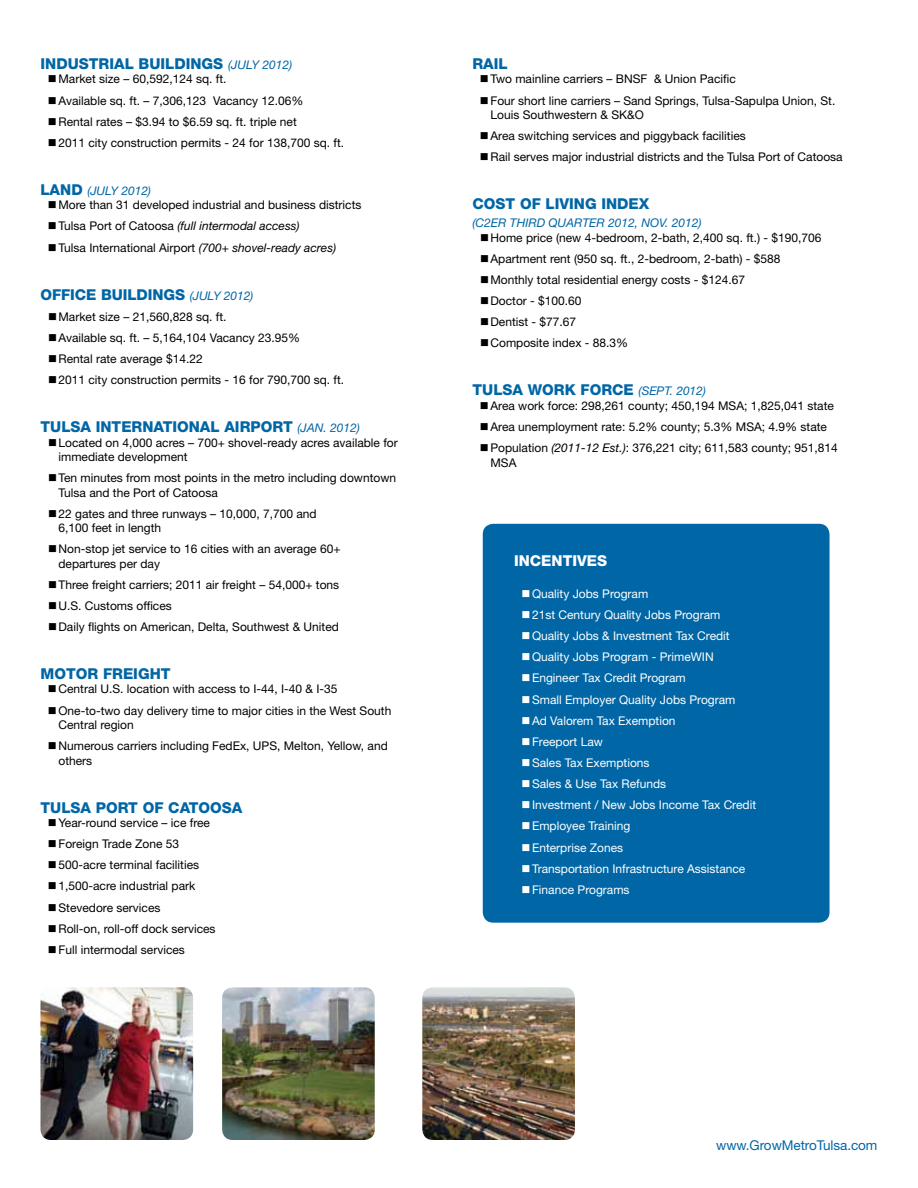
<style>
.page{position:relative;width:918px;height:1188px;background:#fff}
.page>*{position:absolute;margin:0;border:0;box-sizing:border-box;transform-origin:0 0}
.t1{font:800 15px "Helvetica Neue LT Std";color:#0066a6}
.t2{font:800 15px "Helvetica Neue LT Std";color:#fff}
.t3{font:13.5px "Helvetica Neue LT Std";letter-spacing:-.005em;color:#0066a6}
.t4{font:12px/21.1px "Helvetica Neue LT Std";color:#000}
.t5{font:12px/21.1px "Helvetica Neue LT Std";color:#fff}
.t6{font:italic 12px/21.1px "Helvetica Neue LT Std";color:#000}
.t7{font:italic 12px "Helvetica Neue LT Std";color:#0066a6}
.s1{font-weight:400;font-style:italic;font-size:12px}
.s2{font-weight:800;font-size:15px;color:#0066a6}
.s3{font-style:italic;color:#0066a6}
.s4{font-style:normal}
.s5{font-style:italic}
</style>
<div class="page">
<div style="left:483px;top:524px;width:347px;height:399px;background:#0066a6;border-radius:10px"></div>
<img style="left:40px;top:987px;width:153px;height:153px">
<img style="left:222px;top:987px;width:153px;height:153px">
<img style="left:422px;top:987px;width:153px;height:153px">
<p class="t1" style="left:40px;top:55px;width:253px">INDUSTRIAL BUILDINGS <span class="s1">(july 2012)</span></p>
<p class="t4" style="left:58px;top:68px;width:287px">Market size – 60,592,124 sq. ft.<br>Available sq. ft. – 7,306,123 Vacancy 12.06%<br>Rental rates – $3.94 to $6.59 sq. ft. triple net<br>2011 city construction permits - 24 for 138,700 sq. ft.</p>
<p class="t4" style="left:58px;top:183px;width:304px;line-height:14.4px;text-indent:-18px"><span class="s2">LAND</span> <span class="s3">(july 2012)<br></span>More than 31 developed industrial and business districts</p>
<p class="t6" style="left:58px;top:215px;width:279px"><span class="s4">Tulsa Port of Catoosa</span> (full intermodal access)<br><span class="s4">Tulsa International Airport</span> (700+ shovel-ready acres)</p>
<p class="t1" style="left:40px;top:285px;width:11px">OFF</p>
<p class="t1" style="left:70px;top:285px;width:185px">ICE BUILDINGS <span class="s1">(july 2012)</span></p>
<p class="t4" style="left:59px;top:306px;width:287px">Market size – 21,560,828 sq. ft.<br>Available sq. ft. – 5,164,104 Vacancy 23.95%<br>Rental rate average $14.22<br>2011 city construction permits - 16 for 790,700 sq. ft.</p>
<p class="t1" style="left:40px;top:418px;width:321px">TULSA INTERNATIONAL AIRPORT <span class="s1">(jan. 2012)</span></p>
<p class="t4" style="left:59px;top:435px;width:341px;line-height:14.4px">Located on 4,000 acres – 700+ shovel-ready acres available for immediate development</p>
<p class="t4" style="left:59px;top:470px;width:339px;line-height:14.4px">Ten minutes from most points in the metro including downtown<br>Tulsa and the Port of Catoosa</p>
<p class="t4" style="left:59px;top:506px;width:260px;line-height:14.4px">22 gates and three runways – 10,000, 7,700 and<br>6,100 feet in length</p>
<p class="t4" style="left:59px;top:542px;width:284px;line-height:14.4px">Non-stop jet service to 16 cities with an average 60+ departures per day</p>
<p class="t4" style="left:59px;top:574px;width:282px">Three freight carriers; 2011 air freight – 54,000+ tons<br>U.S. Customs offices<br>Daily flights on American, Delta, Southwest &amp; United</p>
<p class="t1" style="left:40px;top:665px;width:128px">MOTOR FREIGHT</p>
<p class="t4" style="left:58px;top:678px;width:334px">Central U.S. location with access to I-44, I-40 &amp; I-35<br>One-to-two day delivery time to major cities in the West South</p>
<p class="t4" style="left:58px;top:714px;width:331px">Central region<br>Numerous carriers including FedEx, UPS, Melton, Yellow, and</p>
<p class="t4" style="left:58px;top:750px;width:35px">others</p>
<p class="t1" style="left:40px;top:798px;width:203px">TULSA PORT OF CATOOSA</p>
<p class="t4" style="left:58px;top:812px;width:159px">Year-round service – ice free<br>Foreign Trade Zone 53<br>500-acre terminal facilities<br>1,500-acre industrial park<br>Stevedore services<br>Roll-on, roll-off dock services<br>Full intermodal services</p>
<p class="t1" style="left:472px;top:55px;width:37px">RAIL</p>
<p class="t4" style="left:490px;top:68px;width:346px">Two mainline carriers – BNSF &amp; Union Pacific<br>Four short line carriers – Sand Springs, Tulsa-Sapulpa Union, St.</p>
<p class="t4" style="left:490px;top:104px;width:354px">Louis Southwestern &amp; SK&amp;O<br>Area switching services and piggyback facilities<br>Rail serves major industrial districts and the Tulsa Port of Catoosa</p>
<p class="t1" style="left:472px;top:195px;width:178px">COST OF LIVING INDEX</p>
<p class="t7" style="left:472px;top:216px;width:111px">(C2ER third Quarter</p>
<p class="t7" style="left:608px;top:216px;width:95px">2012, nov. 2012)</p>
<p class="t4" style="left:490px;top:227px;width:333px">Home price (new 4-bedroom, 2-bath, 2,400 sq. ft.) - $190,706<br>Apartment rent (950 sq. ft., 2-bedroom, 2-bath) - $588<br>Monthly total residential energy costs - $124.67<br>Doctor - $100.60<br>Dentist - $77.67<br>Composite index - 88.3%</p>
<p class="t1" style="left:472px;top:381px;width:235px">TULSA WORK FORCE <span class="s1">(sept. 2012)</span></p>
<p class="t4" style="left:490px;top:395px;width:349px">Area work force: 298,261 county; 450,194 MSA; 1,825,041 state<br>Area unemployment rate: 5.2% county; 5.3% MSA; 4.9% state<br>Population <span class="s5">(2011-12 Est.)</span>: 376,221 city; 611,583 county; 951,814</p>
<p class="t4" style="left:490px;top:452px;width:28px">MSA</p>
<p class="t2" style="left:514px;top:551px;width:95px">INCENTIVES</p>
<p class="t5" style="left:532px;top:583px;width:226px">Quality Jobs Program<br>21st Century Quality Jobs Program<br>Quality Jobs &amp; Investment Tax Credit<br>Quality Jobs Program - PrimeWIN<br>Engineer Tax Credit Program<br>Small Employer Quality Jobs Program<br>Ad Valorem Tax Exemption<br>Freeport Law<br>Sales Tax Exemptions<br>Sales &amp; Use Tax Refunds<br>Investment / New Jobs Income Tax Credit<br>Employee Training<br>Enterprise Zones<br>Transportation Infrastructure Assistance<br>Finance Programs</p>
<p class="t3" style="left:716px;top:1137px;width:163px">www.GrowMetroTulsa.com</p>
</div>
